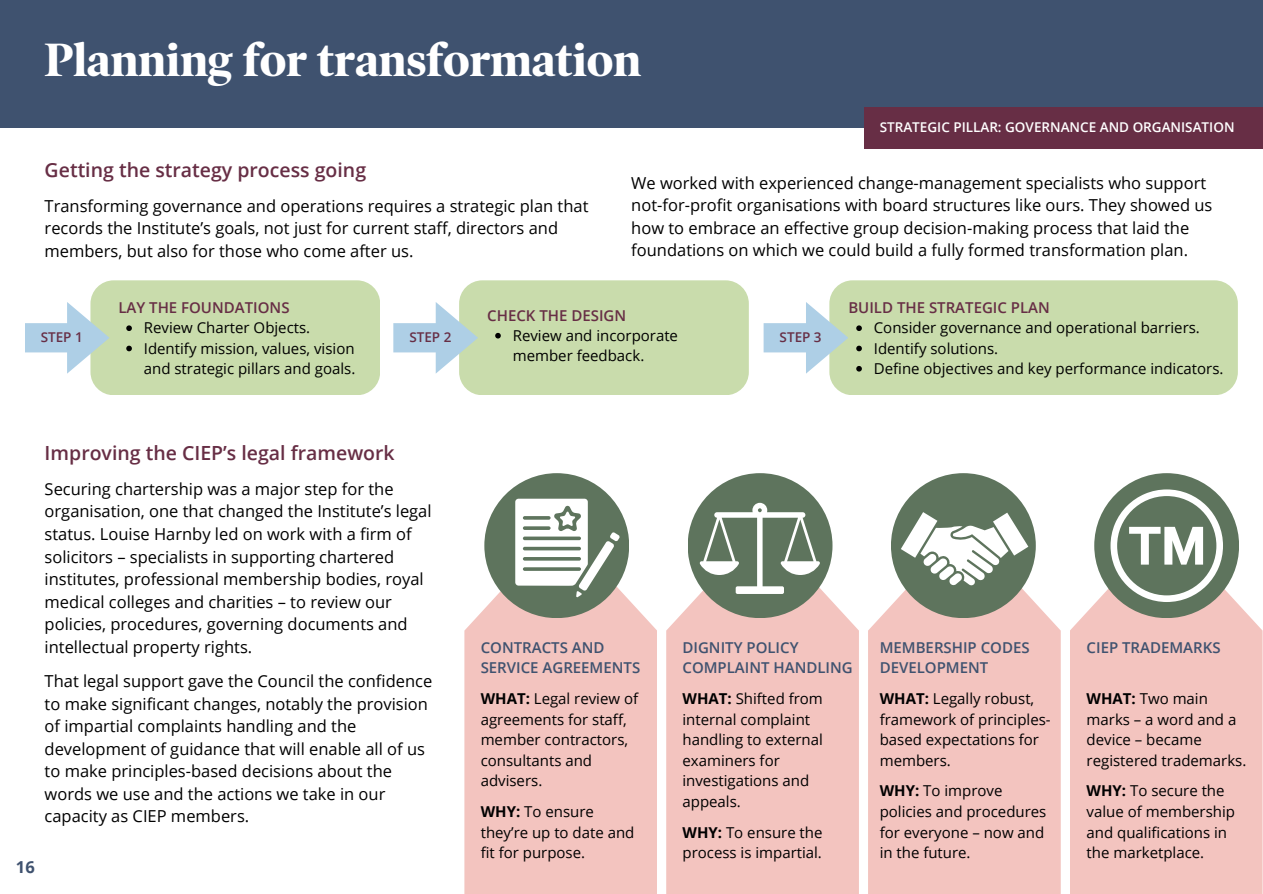
<style>
.page{position:relative;width:1263px;height:894px;background:#fff}
.page>*{position:absolute;margin:0;border:0;box-sizing:border-box;transform-origin:0 0}
.t1{font:700 47.25px "Poynter OS Disp";color:#fff}
.t2{font:600 19.5px "Open Sans";color:#672e45}
.t3{font:16.5px/22.5px "Open Sans";color:#000}
.t4{font:700 16.5px "Open Sans";color:#3f526f}
.t5{font:15px/20.5px "Open Sans";color:#000}
.t6{font:600 15px/20.5px "Open Sans";color:#3f526f}
.t7{font:600 15px "Open Sans";color:#672e45}
.t8{font:600 13.5px "Open Sans";color:#fff}
.t9{font:600 13.5px "Open Sans";color:#672e45}
.s1{font-weight:700}
</style>
<div class="page">
<div style="left:0;top:0;width:1263px;height:128px;background:#3f526f"></div>
<div style="left:90px;top:280px;width:290px;height:115px;background:#c9dcac;border-radius:23px"></div>
<svg style="left:25px;top:302px;width:84px;height:71px"></svg>
<div style="left:459px;top:280px;width:290px;height:115px;background:#c9dcac;border-radius:23px"></div>
<svg style="left:393px;top:302px;width:85px;height:71px"></svg>
<div style="left:829px;top:280px;width:409px;height:115px;background:#c9dcac;border-radius:23px"></div>
<svg style="left:764px;top:302px;width:84px;height:71px"></svg>
<svg style="left:464px;top:525px;width:193px;height:368px;fill:#f3c4bf"></svg>
<svg style="left:666px;top:525px;width:193px;height:368px;fill:#f3c4bf"></svg>
<svg style="left:868px;top:525px;width:193px;height:368px;fill:#f3c4bf"></svg>
<svg style="left:1070px;top:525px;width:192px;height:368px;fill:#f3c4bf"></svg>
<div style="left:484px;top:473px;width:145px;height:145px;background:#5e745d;border-radius:50%"></div>
<div style="left:688px;top:473px;width:144px;height:145px;background:#5e745d;border-radius:50%"></div>
<div style="left:891px;top:473px;width:145px;height:145px;background:#5e745d;border-radius:50%"></div>
<div style="left:1094px;top:473px;width:145px;height:145px;background:#5e745d;border-radius:50%"></div>
<svg style="left:515px;top:498px;width:105px;height:99px"></svg>
<svg style="left:1110px;top:489px;width:113px;height:113px"></svg>
<svg style="left:901px;top:512px;width:127px;height:73px"></svg>
<svg style="left:700px;top:502px;width:120px;height:91px"></svg>
<svg style="left:126px;top:325px;width:6px;height:6px"></svg>
<svg style="left:126px;top:345px;width:6px;height:6px"></svg>
<svg style="left:856px;top:325px;width:6px;height:6px"></svg>
<svg style="left:856px;top:345px;width:6px;height:6px"></svg>
<svg style="left:856px;top:366px;width:6px;height:5px"></svg>
<svg style="left:495px;top:333px;width:6px;height:5px"></svg>
<div style="left:865px;top:107px;width:398px;height:42px;background:#672e45"></div>
<p class="t1" style="left:45px;top:32px;width:598px">Planning for transformation</p>
<p class="t8" style="left:880px;top:117px;width:356px">STRATEGIC PILLAR: GOVERNANCE AND ORGANISATION</p>
<p class="t2" style="left:45px;top:156px;width:323px">Getting the strategy process going</p>
<p class="t3" style="left:45px;top:194px;width:545px">Transforming governance and operations requires a strategic plan that records the Institute’s goals, not just for current staff, directors and members, but also for those who come after us.</p>
<p class="t3" style="left:631px;top:171px;width:583px">We worked with experienced change-management specialists who support not-for-profit organisations with board structures like ours. They showed us how to embrace an effective group decision-making process that laid the foundations on which we could build a fully formed transformation plan.</p>
<p class="t7" style="left:118px;top:297px;width:173px">LAY THE FOUNDATIONS</p>
<p class="t7" style="left:487px;top:304px;width:140px">CHECK THE DESIGN</p>
<p class="t5" style="left:144px;top:317px;width:168px">Review Charter Objects.</p>
<p class="t5" style="left:144px;top:337px;width:213px">Identify mission, values, vision and strategic pillars and goals.</p>
<p class="t5" style="left:513px;top:325px;width:167px">Review and incorporate member feedback.</p>
<p class="t9" style="left:41px;top:328px;width:44px">STEP 1</p>
<p class="t9" style="left:409px;top:328px;width:44px">STEP 2</p>
<p class="t9" style="left:780px;top:328px;width:44px">STEP 3</p>
<p class="t7" style="left:848px;top:297px;width:203px">BUILD THE STRATEGIC PLAN</p>
<p class="t5" style="left:874px;top:317px;width:328px">Consider governance and operational barriers.</p>
<p class="t5" style="left:874px;top:337px;width:126px">Identify solutions.</p>
<p class="t5" style="left:874px;top:357px;width:351px">Define objectives and key performance indicators.</p>
<p class="t2" style="left:45px;top:439px;width:352px">Improving the CIEP’s legal framework</p>
<p class="t3" style="left:45px;top:477px;width:388px">Securing chartership was a major step for the organisation, one that changed the Institute’s legal status. Louise Harnby led on work with a firm of solicitors – specialists in supporting chartered institutes, professional membership bodies, royal medical colleges and charities – to review our policies, procedures, governing documents and intellectual property rights.</p>
<p class="t3" style="left:45px;top:669px;width:389px">That legal support gave the Council the confidence to make significant changes, notably the provision of impartial complaints handling and the development of guidance that will enable all of us to make principles-based decisions about the words we use and the actions we take in our capacity as CIEP members.</p>
<p class="t4" style="left:16px;top:854px;width:20px">16</p>
<p class="t6" style="left:481px;top:636px;width:161px">CONTRACTS AND<br>SERVICE AGREEMENTS</p>
<p class="t5" style="left:481px;top:687px;width:159px"><span class="s1">WHAT:</span> Legal review of agreements for staff, member contractors, consultants and advisers.</p>
<p class="t5" style="left:481px;top:800px;width:155px"><span class="s1">WHY:</span> To ensure they’re up to date and fit for purpose.</p>
<p class="t6" style="left:682px;top:636px;width:172px">DIGNITY POLICY<br>COMPLAINT HANDLING</p>
<p class="t5" style="left:682px;top:687px;width:142px"><span class="s1">WHAT:</span> Shifted from internal complaint handling to external examiners for investigations and appeals.</p>
<p class="t5" style="left:682px;top:821px;width:141px"><span class="s1">WHY:</span> To ensure the process is impartial.</p>
<p class="t6" style="left:880px;top:636px;width:151px">MEMBERSHIP CODES<br>DEVELOPMENT</p>
<p class="t5" style="left:880px;top:687px;width:172px"><span class="s1">WHAT:</span> Legally robust, framework of principles&shy;based expectations for members.</p>
<p class="t5" style="left:880px;top:780px;width:168px"><span class="s1">WHY:</span> To improve policies and procedures for everyone – now and in the future.</p>
<p class="t6" style="left:1087px;top:636px;width:135px">CIEP TRADEMARKS</p>
<p class="t5" style="left:1087px;top:687px;width:161px"><span class="s1">WHAT:</span> Two main marks – a word and a device – became registered trademarks.</p>
<p class="t5" style="left:1087px;top:780px;width:150px"><span class="s1">WHY:</span> To secure the value of membership and qualifications in the marketplace.</p>
</div>
